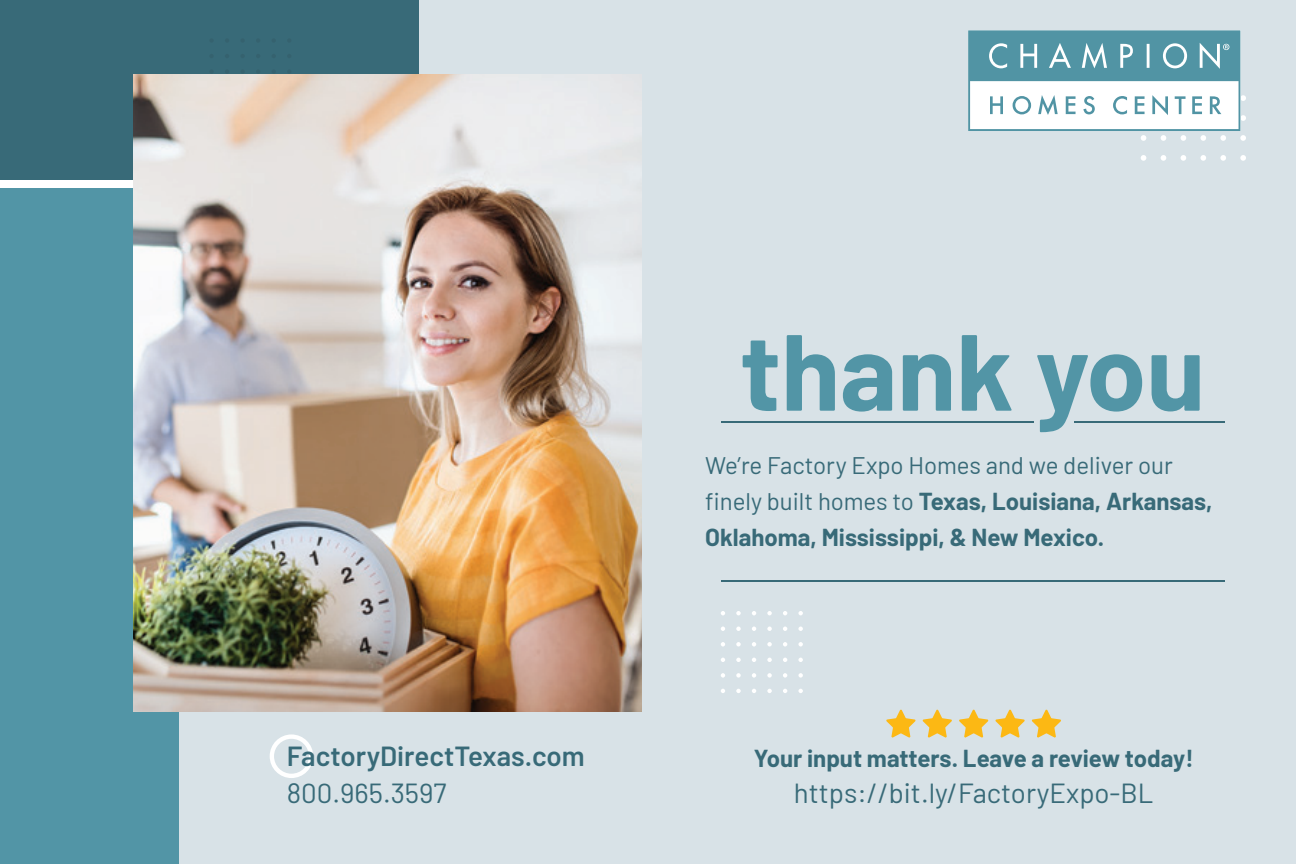
<style>
.page{position:relative;width:1296px;height:864px;background:#fff}
.page>*{position:absolute;margin:0;border:0;box-sizing:border-box;transform-origin:0 0}
.t1{font:700 108px "Barlow";color:#5295a6}
.t2{font:27.6px "Barlow";color:#386a78}
.t3{font:600 27.6px "Barlow";color:#386a78}
.t4{font:700 24px/36px "Barlow";color:#386a78}
.s1{font-weight:400}
</style>
<div class="page">
<div style="left:179px;top:0;width:1117px;height:864px;background:#d8e2e7"></div>
<svg style="left:1220px;top:155px;width:6px;height:6px"></svg>
<svg style="left:1200px;top:155px;width:6px;height:6px"></svg>
<svg style="left:1240px;top:155px;width:6px;height:6px"></svg>
<svg style="left:1181px;top:155px;width:5px;height:6px"></svg>
<svg style="left:1141px;top:155px;width:5px;height:6px"></svg>
<svg style="left:1161px;top:155px;width:5px;height:6px"></svg>
<div style="left:0;top:0;width:419px;height:350px;background:#386a78"></div>
<div style="left:0;top:185px;width:179px;height:679px;background:#5295a6"></div>
<svg style="left:886px;top:709px;width:175px;height:29px;background:#e6d193"></svg>
<svg style="left:721px;top:611px;width:4px;height:4px"></svg>
<svg style="left:736px;top:611px;width:5px;height:4px"></svg>
<svg style="left:752px;top:611px;width:4px;height:4px"></svg>
<svg style="left:767px;top:611px;width:5px;height:4px"></svg>
<svg style="left:783px;top:611px;width:4px;height:4px"></svg>
<svg style="left:798px;top:611px;width:5px;height:4px"></svg>
<svg style="left:721px;top:627px;width:4px;height:4px"></svg>
<svg style="left:736px;top:627px;width:5px;height:4px"></svg>
<svg style="left:752px;top:627px;width:4px;height:4px"></svg>
<svg style="left:767px;top:627px;width:5px;height:4px"></svg>
<svg style="left:783px;top:627px;width:4px;height:4px"></svg>
<svg style="left:798px;top:627px;width:5px;height:4px"></svg>
<svg style="left:721px;top:642px;width:4px;height:5px"></svg>
<svg style="left:736px;top:642px;width:5px;height:5px"></svg>
<svg style="left:752px;top:642px;width:4px;height:5px"></svg>
<svg style="left:767px;top:642px;width:5px;height:5px"></svg>
<svg style="left:783px;top:642px;width:4px;height:5px"></svg>
<svg style="left:798px;top:642px;width:5px;height:5px"></svg>
<svg style="left:721px;top:658px;width:4px;height:4px"></svg>
<svg style="left:736px;top:658px;width:5px;height:4px"></svg>
<svg style="left:752px;top:658px;width:4px;height:4px"></svg>
<svg style="left:767px;top:658px;width:5px;height:4px"></svg>
<svg style="left:783px;top:658px;width:4px;height:4px"></svg>
<svg style="left:798px;top:658px;width:5px;height:4px"></svg>
<svg style="left:721px;top:673px;width:4px;height:5px"></svg>
<svg style="left:736px;top:673px;width:5px;height:5px"></svg>
<svg style="left:752px;top:673px;width:4px;height:5px"></svg>
<svg style="left:767px;top:673px;width:5px;height:5px"></svg>
<svg style="left:783px;top:673px;width:4px;height:5px"></svg>
<svg style="left:798px;top:673px;width:5px;height:5px"></svg>
<svg style="left:721px;top:689px;width:4px;height:4px"></svg>
<svg style="left:736px;top:689px;width:5px;height:4px"></svg>
<svg style="left:752px;top:689px;width:4px;height:4px"></svg>
<svg style="left:767px;top:689px;width:5px;height:4px"></svg>
<svg style="left:783px;top:689px;width:4px;height:4px"></svg>
<svg style="left:798px;top:689px;width:5px;height:4px"></svg>
<svg style="left:270px;top:734px;width:43px;height:44px"></svg>
<hr style="left:721px;top:580px;width:504px;height:2px;background:#386a78">
<hr style="left:721px;top:421px;width:313px;height:1px;background:#386a78">
<hr style="left:1074px;top:421px;width:151px;height:2px;background:#386a78">
<svg style="left:968px;top:30px;width:278px;height:111px"></svg>
<svg style="left:209px;top:74px;width:82px;height:1px"></svg>
<div style="left:0;top:181px;width:193px;height:7px;background:#fff"></div>
<img style="left:133px;top:75px;width:509px;height:636px">
<h1 class="t1" style="left:740px;top:292px;width:467px">thank you</h1>
<p class="t4" style="left:705px;top:445px;width:509px"><span class="s1">We’re Factory Expo Homes and we deliver our finely built homes to</span> Texas, Louisiana, Arkansas,<br>Oklahoma, Mississippi, &amp; New Mexico.</p>
<p class="t3" style="left:287px;top:735px;width:299px">FactoryDirectTexas.com</p>
<p class="t4" style="left:754px;top:738px;width:441px">Your input matters. Leave a review today!</p>
<p class="t2" style="left:287px;top:773px;width:161px">800.965.3597</p>
<p class="t2" style="left:794px;top:773px;width:361px">https://bit.ly/FactoryExpo-BL</p>
</div>
